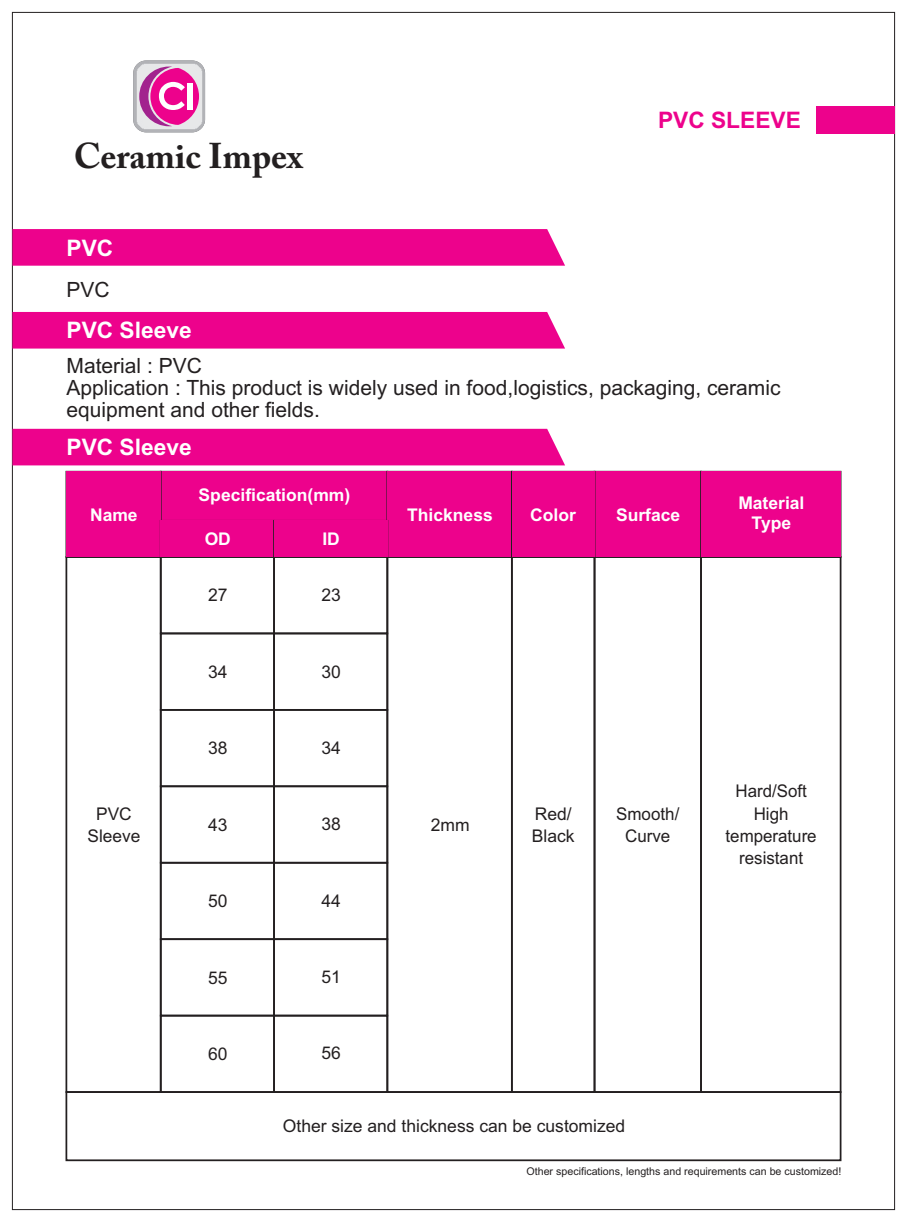
<style>
.page{position:relative;width:907px;height:1222px;background:#fff}
.page>*{position:absolute;margin:0;border:0;box-sizing:border-box;transform-origin:0 0}
.t1{font:700 35.52px "Adobe Caslon Pro";color:#231f20}
.t2{font:700 22.75px "Arial";color:#fff}
.t3{font:700 22.75px "Arial";color:#ed028c}
.t4{font:21px/21.9px "Arial";color:#231f20}
.t5{font:17.5px/22.2px "Arial";color:#231f20;text-align:center}
.t6{font:700 17.5px/19.6px "Arial";color:#fff;text-align:center}
.t7{font:10.67px "Arial";color:#231f20}
</style>
<div class="page">
<img style="left:133px;top:60px;width:72px;height:72px">
<svg style="left:139px;top:67px;width:60px;height:59px;background:#e15cb0"></svg>
<div style="left:187px;top:83px;width:5px;height:27px;background:#fff"></div>
<div style="left:816px;top:106px;width:78px;height:28px;background:#ed028c"></div>
<svg style="left:12px;top:229px;width:553px;height:37px;background:#ed088e"></svg>
<div style="left:12px;top:312px;width:553px;height:37px;background:#ed028c"></div>
<div style="left:12px;top:429px;width:553px;height:36px;background:#ed028c"></div>
<div style="left:160px;top:632px;width:115px;height:79px;border:2px solid #231f20"></div>
<div style="left:160px;top:709px;width:115px;height:78px;border:2px solid #231f20"></div>
<div style="left:160px;top:785px;width:115px;height:78px;border:2px solid #231f20"></div>
<div style="left:160px;top:1015px;width:115px;height:78px;border:2px solid #231f20"></div>
<div style="left:160px;top:938px;width:115px;height:78px;border:2px solid #231f20"></div>
<div style="left:160px;top:862px;width:115px;height:78px;border:2px solid #231f20"></div>
<div style="left:66px;top:556px;width:96px;height:537px;border:2px solid #231f20"></div>
<div style="left:511px;top:556px;width:84px;height:537px;border:2px solid #231f20"></div>
<div style="left:700px;top:556px;width:141px;height:537px;border:2px solid #231f20"></div>
<div style="left:273px;top:556px;width:115px;height:78px;border:2px solid #231f20"></div>
<div style="left:273px;top:632px;width:115px;height:79px;border:2px solid #231f20"></div>
<div style="left:273px;top:709px;width:115px;height:78px;border:2px solid #231f20"></div>
<div style="left:273px;top:785px;width:115px;height:78px;border:2px solid #231f20"></div>
<div style="left:273px;top:1015px;width:115px;height:78px;border:2px solid #231f20"></div>
<div style="left:273px;top:938px;width:115px;height:78px;border:2px solid #231f20"></div>
<div style="left:273px;top:862px;width:115px;height:78px;border:2px solid #231f20"></div>
<div style="left:161px;top:472px;width:226px;height:49px;background:#ed028c"></div>
<div style="left:594px;top:471px;width:108px;height:87px;border:2px solid #231f20"></div>
<div style="left:594px;top:472px;width:107px;height:85px;background:#ed028c"></div>
<div style="left:66px;top:471px;width:96px;height:87px;border:2px solid #231f20"></div>
<div style="left:66px;top:472px;width:95px;height:85px;background:#ed028c"></div>
<div style="left:386px;top:471px;width:127px;height:87px;border:2px solid #231f20"></div>
<div style="left:387px;top:472px;width:125px;height:85px;background:#ed028c"></div>
<div style="left:511px;top:471px;width:84px;height:87px;border:2px solid #231f20"></div>
<div style="left:512px;top:472px;width:82px;height:85px;background:#ed028c"></div>
<div style="left:700px;top:471px;width:141px;height:87px;border:2px solid #231f20"></div>
<div style="left:701px;top:472px;width:139px;height:85px;background:#ed028c"></div>
<div style="left:160px;top:520px;width:115px;height:38px;border:2px solid #231f20"></div>
<div style="left:161px;top:521px;width:113px;height:36px;background:#ed028c"></div>
<div style="left:273px;top:520px;width:115px;height:38px;border:2px solid #231f20"></div>
<div style="left:274px;top:521px;width:113px;height:36px;background:#ed028c"></div>
<div style="left:66px;top:1091px;width:775px;height:70px;border:2px solid #231f20"></div>
<h1 class="t1" style="left:74px;top:142px;width:230px">Ceramic Impex</h1>
<h2 class="t2" style="left:67px;top:239px;width:48px">PVC</h2>
<p class="t4" style="left:67px;top:281px;width:45px">PVC</p>
<h2 class="t2" style="left:67px;top:322px;width:127px">PVC Sleeve</h2>
<h2 class="t3" style="left:658px;top:112px;width:144px">PVC SLEEVE</h2>
<p class="t4" style="left:67px;top:356px;width:715px">Material : PVC<br>Application : This product is widely used in food,logistics, packaging, ceramic equipment and other fields.</p>
<h2 class="t2" style="left:67px;top:439px;width:127px">PVC Sleeve</h2>
<p class="t6" style="left:199px;top:486px;width:153px">Specification(mm)</p>
<p class="t6" style="left:205px;top:531px;width:28px">OD</p>
<p class="t6" style="left:322px;top:531px;width:19px">ID</p>
<p class="t6" style="left:90px;top:506px;width:49px">Name</p>
<p class="t6" style="left:738px;top:495px;width:68px">Material<br>Type</p>
<p class="t6" style="left:407px;top:506px;width:87px">Thickness</p>
<p class="t6" style="left:530px;top:506px;width:47px">Color</p>
<p class="t6" style="left:616px;top:506px;width:66px">Surface</p>
<p class="t5" style="left:208px;top:586px;width:21px">27</p>
<p class="t5" style="left:321px;top:586px;width:21px">23</p>
<p class="t5" style="left:208px;top:662px;width:21px">34</p>
<p class="t5" style="left:321px;top:662px;width:21px">30</p>
<p class="t5" style="left:208px;top:739px;width:21px">38</p>
<p class="t5" style="left:321px;top:738px;width:21px">34</p>
<p class="t5" style="left:87px;top:804px;width:54px">PVC<br>Sleeve</p>
<p class="t5" style="left:431px;top:815px;width:40px">2mm</p>
<p class="t5" style="left:532px;top:804px;width:44px;text-align:left">Red/<br>Black</p>
<p class="t5" style="left:616px;top:804px;width:65px">Smooth/<br>Curve</p>
<p class="t5" style="left:321px;top:815px;width:21px">38</p>
<p class="t5" style="left:208px;top:815px;width:21px">43</p>
<p class="t5" style="left:208px;top:892px;width:21px">50</p>
<p class="t5" style="left:321px;top:891px;width:21px">44</p>
<p class="t5" style="left:208px;top:968px;width:21px">55</p>
<p class="t5" style="left:321px;top:967px;width:21px">51</p>
<p class="t5" style="left:208px;top:1045px;width:21px">60</p>
<p class="t5" style="left:321px;top:1044px;width:21px">56</p>
<p class="t5" style="left:725px;top:782px;width:93px">Hard/Soft<br>High temperature resistant</p>
<p class="t5" style="left:283px;top:1117px;width:344px">Other size and thickness can be customized</p>
<p class="t7" style="left:526px;top:1167px;width:316px">Other specifications, lengths and requirements can be customized!</p>
</div>
